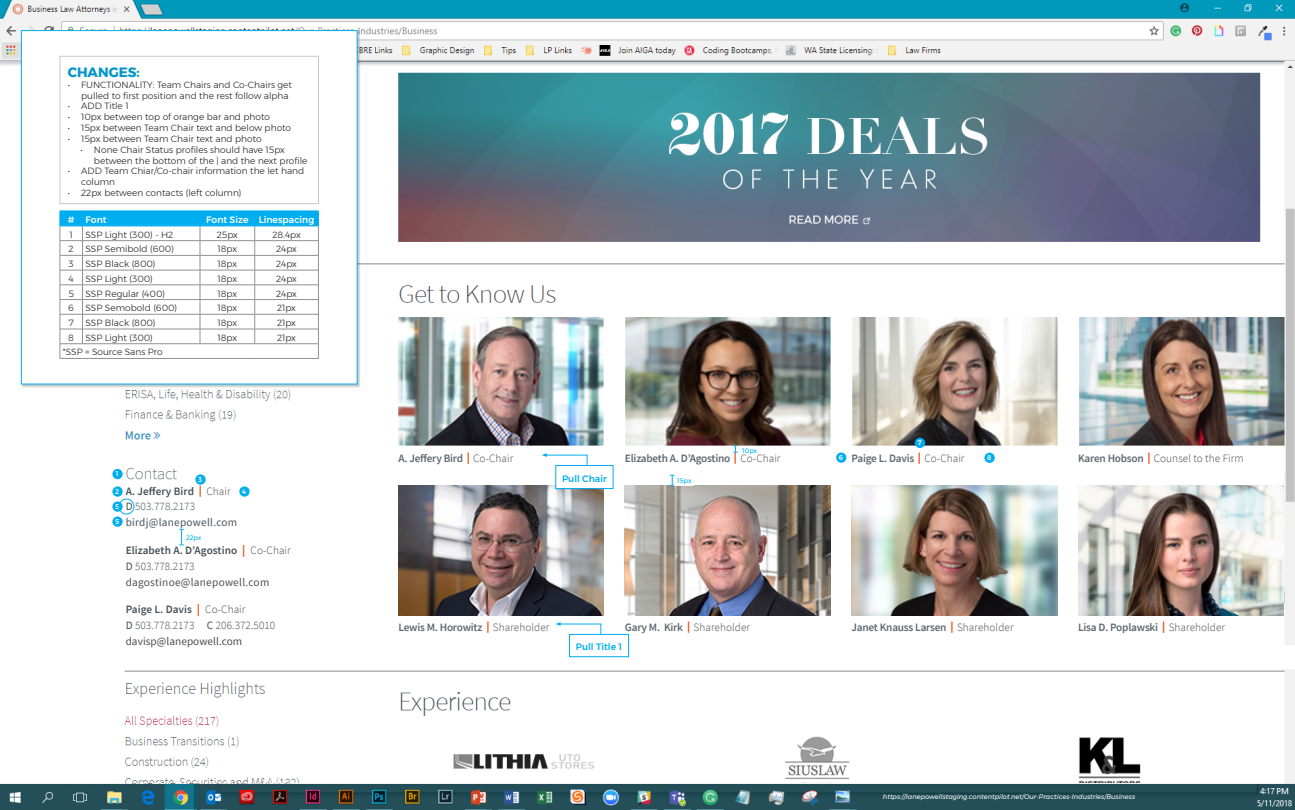
<style>
.page{position:relative;width:1295px;height:810px;background:#fff}
.page>*{position:absolute;margin:0;border:0;box-sizing:border-box;transform-origin:0 0}
.t1{font:200 16.5px "Source Sans Pro";color:#485157}
.t2{font:700 13.5px "Montserrat";color:#0096c8}
.t3{font:600 11.25px "Source Sans Pro";letter-spacing:-.02em;color:#5e686e}
.t4{font:300 11.25px "Source Sans Pro";letter-spacing:.005em;color:#4b4c4d}
.t5{font:600 11.25px "Source Sans Pro";letter-spacing:.005em;color:#485157}
.t6{font:11.25px "Source Sans Pro";letter-spacing:.025em;color:#485157}
.t7{font:11.25px "Source Sans Pro";letter-spacing:.005em;color:#4b4c4d}
.t8{font:300 11.25px "Source Sans Pro";letter-spacing:.01em;color:#485157}
.t9{font:500 9.23px "Montserrat";color:#fff}
.t10{font:500 9.23px "Montserrat";color:#00aeef}
.t11{font:300 9px/10.8px "Montserrat";color:#231f20}
.t12{font:500 6.75px "Montserrat";color:#fff}
.t13{font:italic 6.6px "Montserrat";color:#fff}
.t14{font:6.6px "Montserrat";color:#00aeef}
.s1{font-weight:900;color:#f05024}
.s2{font-weight:300;color:#4b4c4d}
.s3{font-weight:400}
.s4{font-weight:700;font-size:12px;color:#f05024}
.s5{font-weight:400;color:#485157}
.s6{font-weight:600;color:#5e686e}
</style>
<div class="page">
<img style="left:0;top:1px;width:1294px;height:808px">
<div style="left:121px;top:644px;width:1173px;height:66px;background:#fff"></div>
<div style="left:398px;top:474px;width:885px;height:170px;background:#fff"></div>
<div style="left:391px;top:446px;width:213px;height:18px;background:#fff"></div>
<div style="left:1070px;top:446px;width:213px;height:18px;background:#fff"></div>
<div style="left:844px;top:446px;width:213px;height:18px;background:#fff"></div>
<div style="left:617px;top:446px;width:213px;height:18px;background:#fff"></div>
<img style="left:398px;top:485px;width:206px;height:130px">
<img style="left:625px;top:485px;width:205px;height:130px">
<img style="left:851px;top:485px;width:206px;height:130px">
<img style="left:1078px;top:485px;width:205px;height:130px">
<svg style="left:542px;top:453px;width:72px;height:36px"></svg>
<svg style="left:555px;top:622px;width:74px;height:35px"></svg>
<img style="left:0;top:669px;width:1294px;height:113px">
<hr style="left:0;top:0;width:1294px;height:1px;background:#1c9da7">
<div style="left:112px;top:486px;width:11px;height:10px;background:#00aeef;border-radius:50%"></div>
<div style="left:195px;top:474px;width:11px;height:10px;background:#00aeef;border-radius:50%"></div>
<div style="left:239px;top:486px;width:11px;height:10px;background:#00aeef;border-radius:50%"></div>
<div style="left:112px;top:469px;width:11px;height:10px;background:#00aeef;border-radius:50%"></div>
<div style="left:112px;top:501px;width:11px;height:10px;background:#00aeef;border-radius:50%"></div>
<div style="left:112px;top:516px;width:11px;height:10px;background:#00aeef;border-radius:50%"></div>
<div style="left:836px;top:452px;width:10px;height:10px;background:#00aeef;border-radius:50%"></div>
<div style="left:914px;top:437px;width:11px;height:11px;background:#00aeef;border-radius:50%"></div>
<div style="left:984px;top:452px;width:10px;height:11px;background:#00aeef;border-radius:50%"></div>
<svg style="left:733px;top:445px;width:4px;height:7px"></svg>
<svg style="left:670px;top:474px;width:4px;height:11px"></svg>
<svg style="left:179px;top:528px;width:5px;height:17px"></svg>
<div style="left:184px;top:533px;width:20px;height:9px;background:#fff"></div>
<div style="left:118px;top:498px;width:16px;height:16px;border:1px solid #00aeef;border-radius:50%"></div>
<div style="left:21px;top:30px;width:336px;height:354px;background:#fff;border:1px solid #00aeef"></div>
<svg style="left:60px;top:211px;width:259px;height:148px"></svg>
<hr style="left:200px;top:284px;width:55px;height:1px;background:#919191">
<div style="left:60px;top:56px;width:259px;height:148px;border:1px solid #c7c8ca"></div>
<p class="t2" style="left:68px;top:61px;width:74px">CHANGES:</p>
<p class="t11" style="left:81px;top:79px;width:212px;text-indent:-14px">• FUNCTIONALITY: Team Chairs and Co-Chairs get pulled to first position and the rest follow alpha</p>
<p class="t11" style="left:68px;top:101px;width:62px">• ADD Title 1</p>
<p class="t11" style="left:68px;top:111px;width:204px">• 10px between top of orange bar and photo</p>
<p class="t11" style="left:68px;top:122px;width:225px">• 15px between Team Chair text and below photo</p>
<p class="t11" style="left:68px;top:133px;width:195px">• 15px between Team Chair text and photo</p>
<p class="t11" style="left:94px;top:144px;width:215px;text-indent:-14px">• None Chair Status profiles should have 15px between the bottom of the | and the next profile</p>
<p class="t11" style="left:81px;top:165px;width:224px;text-indent:-14px">• ADD Team Chiar/Co-chair information the let hand column</p>
<p class="t11" style="left:68px;top:187px;width:175px">• 22px between contacts (left column)</p>
<p class="t9" style="left:68px;top:212px;width:8px">#</p>
<p class="t9" style="left:85px;top:212px;width:23px">Font</p>
<p class="t9" style="left:206px;top:212px;width:44px">Font Size</p>
<p class="t9" style="left:259px;top:212px;width:57px">Linespacing</p>
<p class="t11" style="left:70px;top:229px;width:5px">1</p>
<p class="t11" style="left:85px;top:229px;width:89px">SSP Light (300) - H2</p>
<p class="t11" style="left:217px;top:229px;width:23px">25px</p>
<p class="t11" style="left:272px;top:229px;width:30px">28.4px</p>
<p class="t11" style="left:69px;top:243px;width:7px">2</p>
<p class="t11" style="left:85px;top:243px;width:90px">SSP Semibold (600)</p>
<p class="t11" style="left:218px;top:243px;width:21px">18px</p>
<p class="t11" style="left:276px;top:243px;width:22px">24px</p>
<p class="t11" style="left:69px;top:258px;width:7px">3</p>
<p class="t11" style="left:85px;top:258px;width:72px">SSP Black (800)</p>
<p class="t11" style="left:218px;top:258px;width:21px">18px</p>
<p class="t11" style="left:276px;top:258px;width:22px">24px</p>
<p class="t11" style="left:69px;top:273px;width:7px">4</p>
<p class="t11" style="left:85px;top:273px;width:69px">SSP Light (300)</p>
<p class="t11" style="left:218px;top:273px;width:21px">18px</p>
<p class="t11" style="left:276px;top:273px;width:22px">24px</p>
<p class="t11" style="left:68px;top:288px;width:7px">5</p>
<p class="t11" style="left:85px;top:288px;width:81px">SSP Regular (400)</p>
<p class="t11" style="left:218px;top:288px;width:21px">18px</p>
<p class="t11" style="left:276px;top:288px;width:22px">24px</p>
<p class="t11" style="left:68px;top:302px;width:7px">6</p>
<p class="t11" style="left:85px;top:302px;width:93px">SSP Semobold (600)</p>
<p class="t11" style="left:218px;top:302px;width:21px">18px</p>
<p class="t11" style="left:277px;top:302px;width:20px">21px</p>
<p class="t11" style="left:69px;top:317px;width:7px">7</p>
<p class="t11" style="left:85px;top:317px;width:72px">SSP Black (800)</p>
<p class="t11" style="left:218px;top:317px;width:21px">18px</p>
<p class="t11" style="left:277px;top:317px;width:20px">21px</p>
<p class="t11" style="left:68px;top:332px;width:7px">8</p>
<p class="t11" style="left:85px;top:332px;width:69px">SSP Light (300)</p>
<p class="t11" style="left:218px;top:332px;width:21px">18px</p>
<p class="t11" style="left:277px;top:332px;width:20px">21px</p>
<p class="t11" style="left:63px;top:346px;width:101px">*SSP = Source Sans Pro</p>
<p class="t1" style="left:126px;top:463px;width:53px">Contact</p>
<p class="t5" style="left:126px;top:483px;width:107px">A. Jeffery Bird <span class="s1">|</span> <span class="s2">Chair</span></p>
<p class="t8" style="left:126px;top:499px;width:71px"><span class="s3">D</span> 503.778.2173</p>
<p class="t6" style="left:126px;top:515px;width:113px">birdj@lanepowell.com</p>
<p class="t5" style="left:126px;top:542px;width:167px">Elizabeth A. D’Agostino <span class="s4">|</span> <span class="s2">Co-Chair</span></p>
<p class="t4" style="left:126px;top:559px;width:70px"><span class="s5">D</span> 503.778.2173</p>
<p class="t6" style="left:126px;top:574px;width:145px">dagostinoe@lanepowell.com</p>
<p class="t5" style="left:126px;top:602px;width:121px">Paige L. Davis <span class="s4">|</span> <span class="s2">Co-Chair</span></p>
<p class="t4" style="left:126px;top:618px;width:151px"><span class="s5">D</span> 503.778.2173 <span class="s5">C</span> 206.372.5010</p>
<p class="t7" style="left:126px;top:633px;width:118px">davisp@lanepowell.com</p>
<p class="t12" style="left:116px;top:468px;width:4px">1</p>
<p class="t12" style="left:115px;top:501px;width:6px">5</p>
<p class="t12" style="left:115px;top:516px;width:6px">5</p>
<p class="t12" style="left:198px;top:474px;width:6px">3</p>
<p class="t12" style="left:115px;top:486px;width:5px">2</p>
<p class="t12" style="left:242px;top:486px;width:6px">4</p>
<p class="t14" style="left:186px;top:532px;width:17px">22px</p>
<p class="t12" style="left:917px;top:437px;width:5px">7</p>
<p class="t14" style="left:742px;top:445px;width:16px">10px</p>
<p class="t3" style="left:398px;top:450px;width:116px">A. Jeffery Bird <span class="s1">|</span> <span class="s2">Co-Chair</span></p>
<p class="t3" style="left:625px;top:450px;width:157px">Elizabeth A. D’Agostino <span class="s1">|</span> <span class="s2">Co-Chair</span></p>
<p class="t3" style="left:851px;top:450px;width:114px">Paige L. Davis <span class="s1">|</span> <span class="s2">Co-Chair</span></p>
<p class="t4" style="left:1078px;top:451px;width:167px"><span class="s6">Karen Hobson</span> <span class="s1">|</span> Counsel to the Firm</p>
<p class="t12" style="left:839px;top:452px;width:6px">6</p>
<p class="t12" style="left:987px;top:452px;width:6px">8</p>
<p class="t10" style="left:562px;top:471px;width:46px">Pull Chair</p>
<p class="t14" style="left:677px;top:475px;width:16px">15px</p>
<p class="t3" style="left:398px;top:619px;width:152px">Lewis M. Horowitz <span class="s1">|</span> <span class="s2">Shareholder</span></p>
<p class="t4" style="left:625px;top:619px;width:127px"><span class="s6">Gary M. Kirk</span> <span class="s1">|</span> Shareholder</p>
<p class="t3" style="left:851px;top:619px;width:163px">Janet Knauss Larsen <span class="s1">|</span> <span class="s2">Shareholder</span></p>
<p class="t3" style="left:1078px;top:619px;width:148px">Lisa D. Poplawski <span class="s1">|</span> <span class="s2">Shareholder</span></p>
<p class="t10" style="left:576px;top:639px;width:48px">Pull Title 1</p>
<p class="t13" style="left:883px;top:791px;width:254px">https://lanepowellstaging.contentpilot.net/Our-Practices-Industries/Business</p>
</div>
